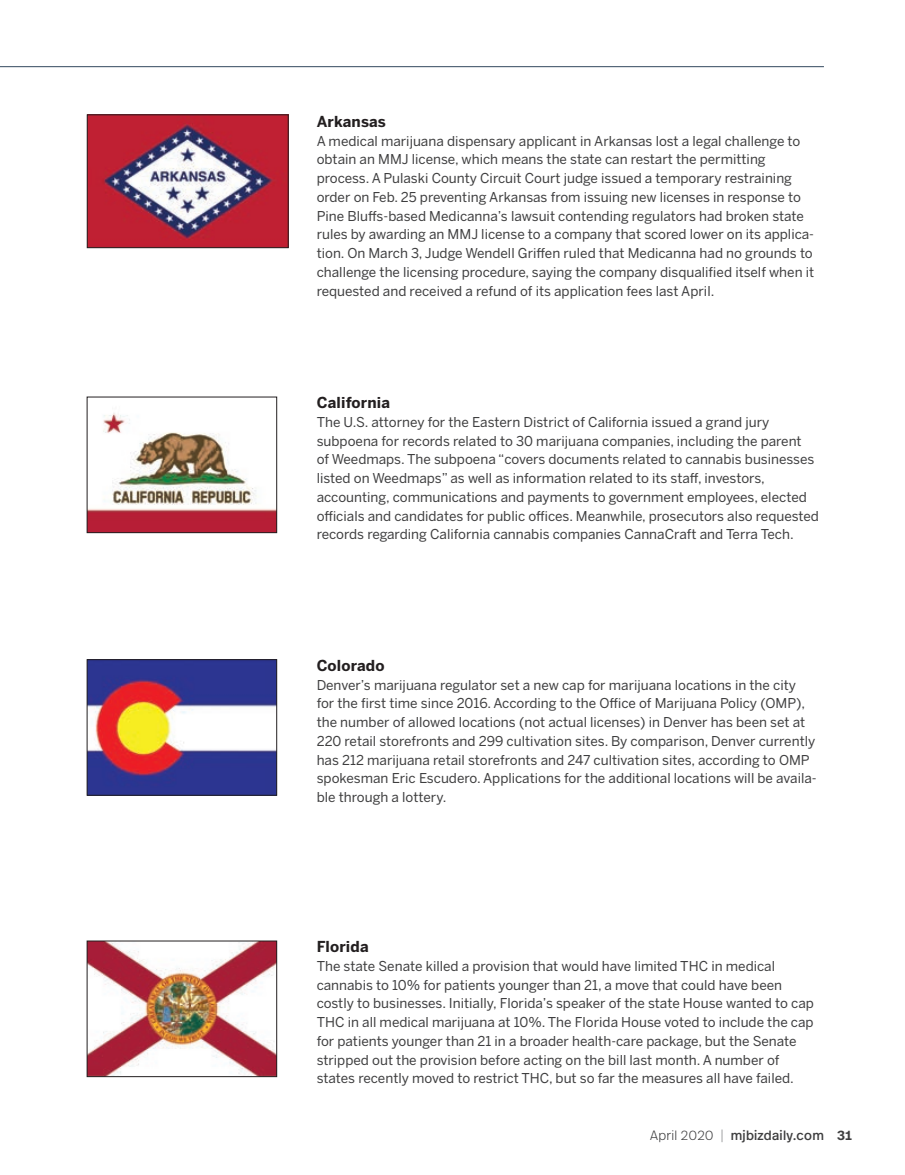
<style>
.page{position:relative;width:905px;height:1175px;background:#fff}
.page>*{position:absolute;margin:0;border:0;box-sizing:border-box;transform-origin:0 0}
.t1{font:700 15px "Benton Sans";letter-spacing:.01em;color:#231f20}
.t2{font:13.5px/18.8px "Benton Sans";color:#3e3e3f}
.t3{font:13.5px "Real Head Pro";letter-spacing:.02em;color:#3e3e3f}
.s1{font-weight:300}
.s2{font-weight:300;color:#76787b}
.s3{font-weight:600}
</style>
<div class="page">
<hr style="left:0;top:66px;width:824px;height:1px;background:#33495e">
<img style="left:89px;top:117px;width:197px;height:129px">
<div style="left:87px;top:115px;width:201px;height:133px;border:1px solid #231f20"></div>
<img style="left:89px;top:413px;width:186px;height:117px">
<img style="left:89px;top:661px;width:186px;height:132px">
<div style="left:87px;top:659px;width:190px;height:136px;border:1px solid #231f20"></div>
<img style="left:89px;top:943px;width:186px;height:131px">
<p class="t1" style="left:316px;top:112px;width:71px">Arkansas</p>
<p class="t2" style="left:316px;top:131px;width:499px">A medical marijuana dispensary applicant in Arkansas lost a legal challenge to obtain an MMJ license, which means the state can restart the permitting process. A Pulaski County Circuit Court judge issued a temporary restraining order on Feb. 25 preventing Arkansas from issuing new licenses in response to Pine Bluffs-based Medicanna’s lawsuit contending regulators had broken state rules by awarding an MMJ license to a company that scored lower on its applica&shy;tion. On March 3, Judge Wendell Griffen ruled that Medicanna had no grounds to challenge the licensing procedure, saying the company disqualified itself when it requested and received a refund of its application fees last April.</p>
<p class="t1" style="left:316px;top:393px;width:75px">California</p>
<p class="t2" style="left:316px;top:413px;width:504px">The U.S. attorney for the Eastern District of California issued a grand jury subpoena for records related to 30 marijuana companies, including the parent<br>of Weedmaps. The subpoena “covers documents related to cannabis businesses listed on Weedmaps” as well as information related to its staff, investors, accounting, communications and payments to government employees, elected officials and candidates for public offices. Meanwhile, prosecutors also requested records regarding California cannabis companies CannaCraft and Terra Tech.</p>
<p class="t1" style="left:316px;top:656px;width:69px">Colorado</p>
<p class="t2" style="left:316px;top:675px;width:501px">Denver’s marijuana regulator set a new cap for marijuana locations in the city for the first time since 2016. According to the Office of Marijuana Policy (OMP), the number of allowed locations (not actual licenses) in Denver has been set at 220 retail storefronts and 299 cultivation sites. By comparison, Denver currently has 212 marijuana retail storefronts and 247 cultivation sites, according to OMP spokesman Eric Escudero. Applications for the additional locations will be availa&shy;ble through a lottery.</p>
<p class="t1" style="left:316px;top:937px;width:54px">Florida</p>
<p class="t2" style="left:316px;top:956px;width:498px">The state Senate killed a provision that would have limited THC in medical cannabis to 10% for patients younger than 21, a move that could have been costly to businesses. Initially, Florida’s speaker of the state House wanted to cap THC in all medical marijuana at 10%. The Florida House voted to include the cap for patients younger than 21 in a broader health-care package, but the Senate stripped out the provision before acting on the bill last month. A number of states recently moved to restrict THC, but so far the measures all have failed.</p>
<p class="t3" style="left:650px;top:1125px;width:203px"><span class="s1">April 2020</span> <span class="s2">|</span> mjbizdaily.com <span class="s3">31</span></p>
</div>
